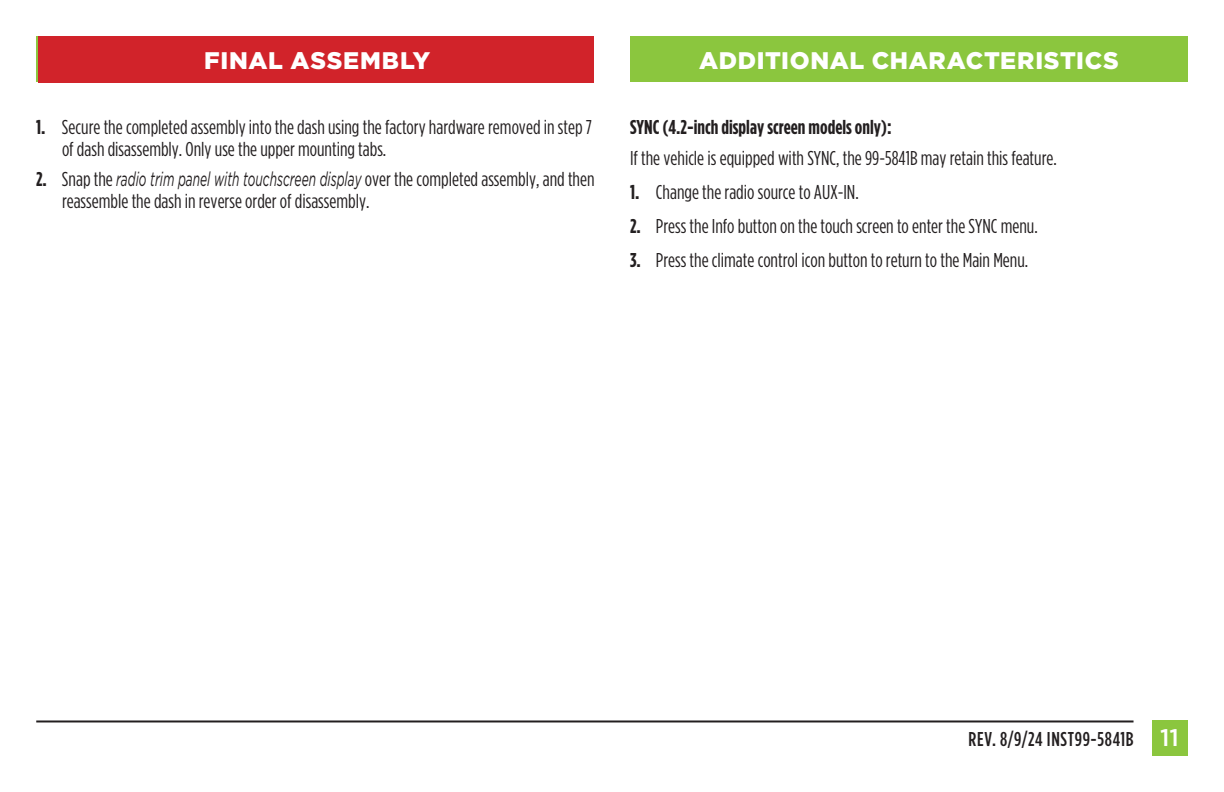
<style>
.page{position:relative;width:1224px;height:792px;background:#fff}
.page>*{position:absolute;margin:0;border:0;box-sizing:border-box;transform-origin:0 0}
.t1{font:900 24px "Gotham";letter-spacing:.03em;color:#fff}
.t2{font:20px/22px "Gotham Condensed";color:#231f20}
.t3{font:700 20px "Gotham Condensed";color:#231f20}
.t4{font:500 20px "Gotham Condensed";letter-spacing:.035em;color:#231f20}
.s1{font-weight:700}
.s2{font-family:"Gotham";font-style:italic}
.s3{font-family:"Gotham";font-size:24px;color:#fff}
</style>
<div class="page">
<div style="left:36px;top:36px;width:1152px;height:46px;background:#8bc63e"></div>
<div style="left:1152px;top:720px;width:36px;height:36px;background:#8bc63e"></div>
<hr style="left:36px;top:720px;width:1098px;height:2px;background:#231f20">
<div style="left:38px;top:36px;width:558px;height:46px;background:#d1232a"></div>
<div style="left:595px;top:16px;width:35px;height:82px;background:#fff"></div>
<p class="t1" style="left:204px;top:46px;width:228px">FINAL ASSEMBLY</p>
<p class="t1" style="left:699px;top:46px;width:421px">ADDITIONAL CHARACTERISTICS</p>
<p class="t2" style="left:62px;top:116px;width:532px;text-indent:-26px"><span class="s1">1.</span> Secure the completed assembly into the dash using the factory hardware removed in step 7 of dash disassembly. Only use the upper mounting tabs.</p>
<p class="t2" style="left:62px;top:168px;width:534px;text-indent:-26px"><span class="s1">2.</span> Snap the <span class="s2">radio trim panel with touchscreen display</span> over the completed assembly, and then reassemble the dash in reverse order of disassembly.</p>
<p class="t3" style="left:630px;top:116px;width:263px">SYNC (4.2-inch display screen models only):</p>
<p class="t2" style="left:630px;top:147px;width:428px">If the vehicle is equipped with SYNC, the 99-5841B may retain this feature.</p>
<p class="t2" style="left:630px;top:181px;width:230px"><span class="s1">1.</span> Change the radio source to AUX-IN.</p>
<p class="t2" style="left:630px;top:215px;width:409px"><span class="s1">2.</span> Press the Info button on the touch screen to enter the SYNC menu.</p>
<p class="t2" style="left:630px;top:249px;width:400px"><span class="s1">3.</span> Press the climate control icon button to return to the Main Menu.</p>
<p class="t4" style="left:969px;top:728px;width:212px">REV. 8/9/24 INST99-5841B <span class="s3">11</span></p>
</div>
